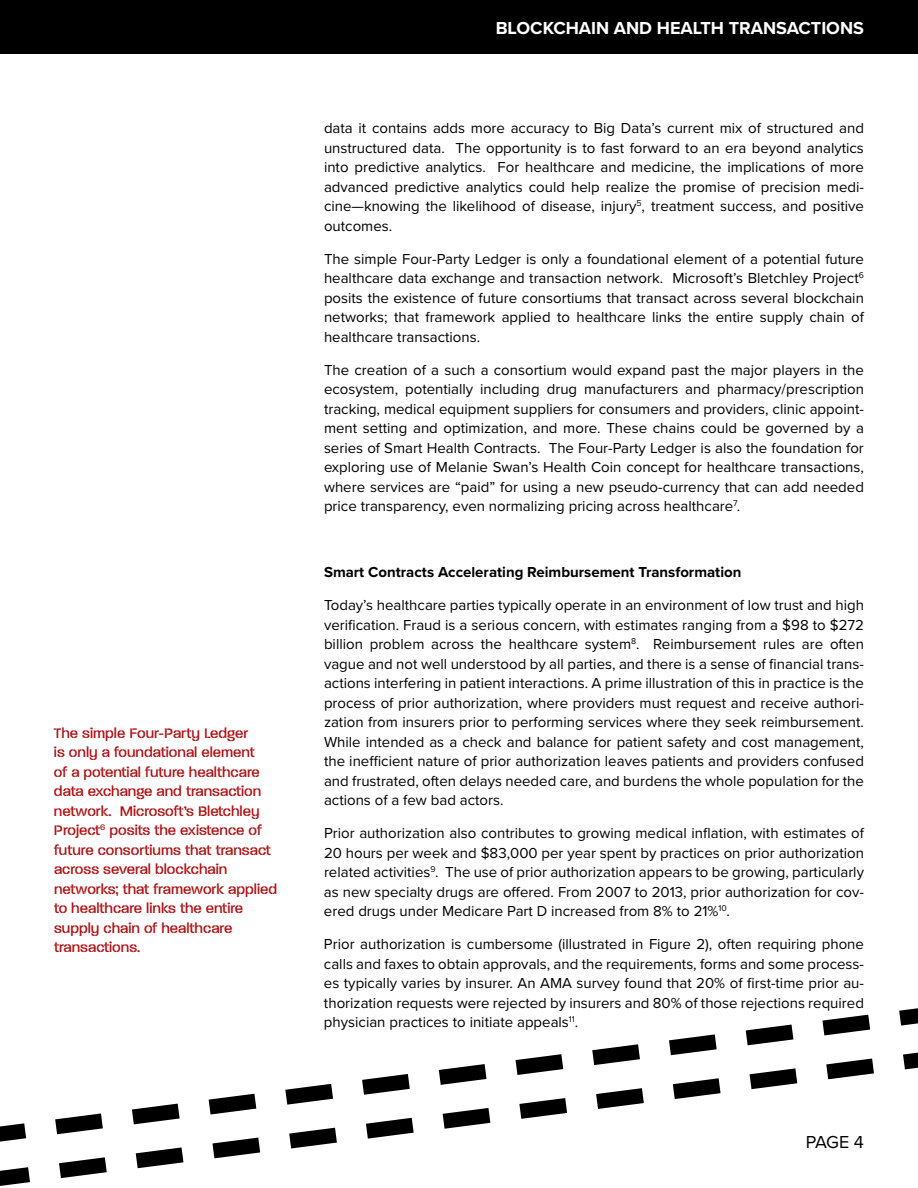
<style>
.page{position:relative;width:918px;height:1188px;background:#fff}
.page>*{position:absolute;margin:0;border:0;box-sizing:border-box;transform-origin:0 0}
.t1{font:700 18px "Proxima Nova";color:#fff}
.t2{font:18px "Proxima Nova";color:#000}
.t3{font:15px/19.5px "Proxima Nova";color:#000;text-align:justify}
.t4{font:500 15px/19.5px "Paralucent Stencil";color:#ab1214}
.t5{font:700 15px "Proxima Nova";color:#000}
</style>
<div class="page">
<svg style="left:0;top:1010px;width:918px;height:176px"></svg>
<div style="left:0;top:0;width:918px;height:54px;background:#000"></div>
<p class="t4" style="left:54px;top:723px;width:225px">The simple Four-Party Ledger<br>is only a foundational element<br>of a potential future healthcare data exchange and transaction network. Microsoft’s Bletchley<br>Project<sup>6</sup> posits the existence of future consortiums that transact across several blockchain networks; that framework applied to healthcare links the entire supply chain of healthcare transactions.</p>
<p class="t1" style="left:496px;top:17px;width:370px">BLOCKCHAIN AND HEALTH TRANSACTIONS</p>
<p class="t3" style="left:324px;top:119px;width:542px">data it contains adds more accuracy to Big Data’s current mix of structured and unstructured data. The opportunity is to fast forward to an era beyond analytics into predictive analytics. For healthcare and medicine, the implications of more advanced predictive analytics could help realize the promise of precision medi&shy;cine—knowing the likelihood of disease, injury<sup>5</sup>, treatment success, and positive outcomes.</p>
<p class="t3" style="left:324px;top:249px;width:542px">The simple Four-Party Ledger is only a foundational element of a potential future healthcare data exchange and transaction network. Microsoft’s Bletchley Project<sup>6 </sup>posits the existence of future consortiums that transact across several blockchain networks; that framework applied to healthcare links the entire supply chain of healthcare transactions.</p>
<p class="t3" style="left:324px;top:360px;width:542px">The creation of a such a consortium would expand past the major players in the ecosystem, potentially including drug manufacturers and pharmacy/prescription tracking, medical equipment suppliers for consumers and providers, clinic appoint&shy;ment setting and optimization, and more. These chains could be governed by a series of Smart Health Contracts. The Four-Party Ledger is also the foundation for exploring use of Melanie Swan’s Health Coin concept for healthcare transactions, where services are “paid” for using a new pseudo-currency that can add needed price transparency, even normalizing pricing across healthcare<sup>7</sup>.</p>
<p class="t5" style="left:324px;top:563px;width:419px">Smart Contracts Accelerating Reimbursement Transformation</p>
<p class="t3" style="left:324px;top:596px;width:542px">Today’s healthcare parties typically operate in an environment of low trust and high verification. Fraud is a serious concern, with estimates ranging from a $98 to $272 billion problem across the healthcare system<sup>8</sup>. Reimbursement rules are often vague and not well understood by all parties, and there is a sense of financial trans&shy;actions interfering in patient interactions. A prime illustration of this in practice is the process of prior authorization, where providers must request and receive authori&shy;zation from insurers prior to performing services where they seek reimbursement.<br>While intended as a check and balance for patient safety and cost management, the inefficient nature of prior authorization leaves patients and providers confused and frustrated, often delays needed care, and burdens the whole population for the actions of a few bad actors.</p>
<p class="t3" style="left:324px;top:824px;width:542px">Prior authorization also contributes to growing medical inflation, with estimates of 20 hours per week and $83,000 per year spent by practices on prior authorization related activities<sup>9</sup>. The use of prior authorization appears to be growing, particularly as new specialty drugs are offered. From 2007 to 2013, prior authorization for cov&shy;ered drugs under Medicare Part D increased from 8% to 21%<sup>10</sup>.</p>
<p class="t3" style="left:324px;top:935px;width:542px">Prior authorization is cumbersome (illustrated in Figure 2), often requiring phone calls and faxes to obtain approvals, and the requirements, forms and some process&shy;es typically varies by insurer. An AMA survey found that 20% of first-time prior au&shy;thorization requests were rejected by insurers and 80% of those rejections required physician practices to initiate appeals<sup>11</sup>.</p>
<p class="t2" style="left:806px;top:1131px;width:60px">PAGE 4</p>
</div>
